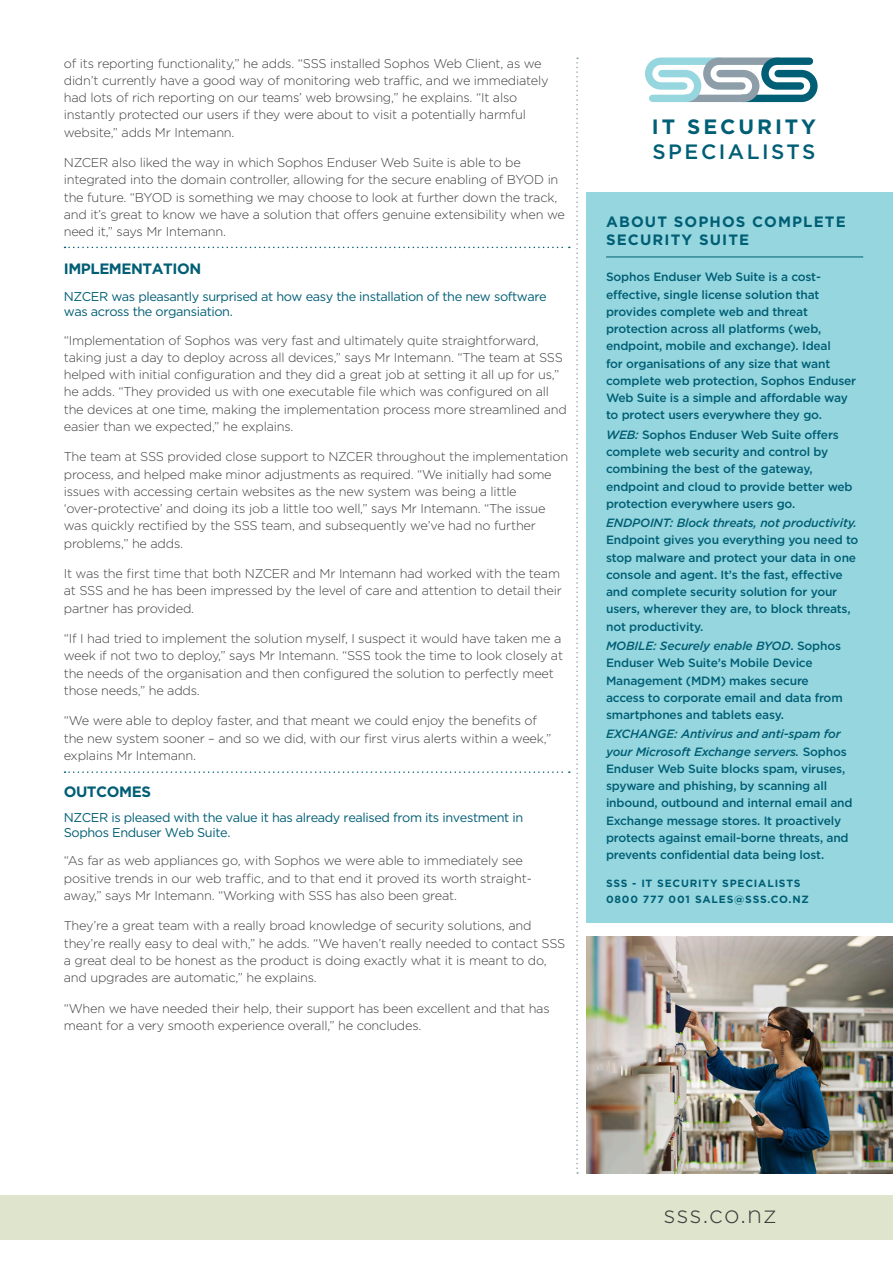
<style>
.page{position:relative;width:893px;height:1263px;background:#fff}
.page>*{position:absolute;margin:0;border:0;box-sizing:border-box;transform-origin:0 0}
.t1{font:300 24.3px "Gotham";letter-spacing:.04em;color:#3e3e3f}
.t2{font:500 20.7px "Gotham";letter-spacing:.12em;color:#005e75}
.t3{font:700 20.7px "Gotham";letter-spacing:.14em;color:#005e75}
.About__Heading{font:700 15px/18px "Gotham";letter-spacing:.075em;color:#005e75}
.t4{font:700 15px "Gotham";letter-spacing:-.03em;color:#005e75}
.Body_Copy{font:300 12.75px/17.2px "Gotham";letter-spacing:-.015em;color:#3e3e3f}
.t5{font:12.75px/15.3px "Gotham";letter-spacing:-.03em;color:#005e75}
.Body_Copy-2{font:500 12px/17.2px "Gotham";letter-spacing:-.015em;color:#005e75}
.Body_Copy-3{font:700 10.5px/16.5px "Gotham";letter-spacing:.075em;color:#005e75}
.s1{font-style:italic}
.s2{font-style:inherit}
</style>
<div class="page">
<div style="left:0;top:1195px;width:893px;height:45px;background:#dfe5cd"></div>
<svg style="left:576px;top:58px;width:2px;height:1116px"></svg>
<svg style="left:65px;top:771px;width:505px;height:2px"></svg>
<svg style="left:65px;top:247px;width:505px;height:1px"></svg>
<div style="left:586px;top:192px;width:307px;height:731px;background:#96d7df"></div>
<hr style="left:606px;top:257px;width:257px;height:1px;background:#005e75">
<svg style="left:645px;top:57px;width:173px;height:46px"></svg>
<img style="left:586px;top:937px;width:307px;height:237px">
<p class="Body_Copy" style="left:64px;top:54px;width:486px">of its reporting functionality,” he adds. “SSS installed Sophos Web Client, as we didn’t currently have a good way of monitoring web traffic, and we immediately had lots of rich reporting on our teams’ web browsing,” he explains. “It also instantly protected our users if they were about to visit a potentially harmful website,” adds Mr Intemann.</p>
<p class="Body_Copy" style="left:64px;top:154px;width:503px">NZCER also liked the way in which Sophos Enduser Web Suite is able to be integrated into the domain controller, allowing for the secure enabling of BYOD in the future. “BYOD is something we may choose to look at further down the track, and it’s great to know we have a solution that offers genuine extensibility when we need it,” says Mr Intemann.</p>
<p class="t4" style="left:64px;top:258px;width:139px">IMPLEMENTATION</p>
<p class="t5" style="left:64px;top:288px;width:485px">NZCER was pleasantly surprised at how easy the installation of the new software was across the organsiation.</p>
<p class="Body_Copy" style="left:64px;top:331px;width:505px">“Implementation of Sophos was very fast and ultimately quite straightforward, taking just a day to deploy across all devices,” says Mr Intemann. “The team at SSS helped with initial configuration and they did a great job at setting it all up for us,” he adds. “They provided us with one executable file which was configured on all the devices at one time, making the implementation process more streamlined and easier than we expected,” he explains.</p>
<p class="Body_Copy" style="left:64px;top:448px;width:506px">The team at SSS provided close support to NZCER throughout the implementation process, and helped make minor adjustments as required. “We initially had some issues with accessing certain websites as the new system was being a little ‘over-protective’ and doing its job a little too well,” says Mr Intemann. “The issue was quickly rectified by the SSS team, and subsequently we’ve had no further problems,” he adds.</p>
<p class="Body_Copy" style="left:64px;top:565px;width:500px">It was the first time that both NZCER and Mr Intemann had worked with the team at SSS and he has been impressed by the level of care and attention to detail their partner has provided.</p>
<p class="Body_Copy" style="left:64px;top:630px;width:501px">“If I had tried to implement the solution myself, I suspect it would have taken me a week if not two to deploy,” says Mr Intemann. “SSS took the time to look closely at the needs of the organisation and then configured the solution to perfectly meet those needs,” he adds.</p>
<p class="Body_Copy" style="left:64px;top:712px;width:489px">“We were able to deploy faster, and that meant we could enjoy the benefits of the new system sooner – and so we did, with our first virus alerts within a week,” explains Mr Intemann.</p>
<p class="t4" style="left:64px;top:782px;width:89px">OUTCOMES</p>
<p class="t5" style="left:64px;top:809px;width:461px">NZCER is pleased with the value it has already realised from its investment in<br>Sophos Enduser Web Suite.</p>
<p class="Body_Copy" style="left:64px;top:852px;width:470px">“As far as web appliances go, with Sophos we were able to immediately see positive trends in our web traffic, and to that end it proved its worth straight&shy;away,” says Mr Intemann. “Working with SSS has also been great.</p>
<p class="Body_Copy" style="left:64px;top:917px;width:503px">They’re a great team with a really broad knowledge of security solutions, and they’re really easy to deal with,” he adds. “We haven’t really needed to contact SSS a great deal to be honest as the product is doing exactly what it is meant to do, and upgrades are automatic,” he explains.</p>
<p class="Body_Copy" style="left:64px;top:999px;width:487px">“When we have needed their help, their support has been excellent and that has meant for a very smooth experience overall,” he concludes.</p>
<p class="t3" style="left:652px;top:113px;width:166px">IT SECURITY</p>
<p class="t2" style="left:652px;top:138px;width:164px">SPECIALISTS</p>
<p class="About__Heading" style="left:606px;top:212px;width:241px">ABOUT SOPHOS COMPLETE<br>SECURITY SUITE</p>
<p class="Body_Copy-2" style="left:606px;top:268px;width:252px">Sophos Enduser Web Suite is a cost&shy;effective, single license solution that provides complete web and threat protection across all platforms (web, endpoint, mobile and exchange). Ideal<br>for organisations of any size that want complete web protection, Sophos Enduser Web Suite is a simple and affordable way to protect users everywhere they go.</p>
<p class="Body_Copy-2" style="left:606px;top:426px;width:248px"><span class="s1">WEB:</span> Sophos Enduser Web Suite offers complete web security and control by combining the best of the gateway, endpoint and cloud to provide better web protection everywhere users go.</p>
<p class="Body_Copy-2" style="left:606px;top:514px;width:254px"><span class="s1">ENDPOINT: Block threats, not productivity.<br></span>Endpoint gives you everything you need to stop malware and protect your data in one console and agent. It’s the fast, effective and complete security solution for your users, wherever they are, to block threats, not productivity.</p>
<p class="Body_Copy-2" style="left:606px;top:637px;width:238px"><span class="s1">MOBILE: Securely enable BYOD</span>. Sophos Enduser Web Suite’s Mobile Device Management (MDM) makes secure access to corporate email and data from smartphones and tablets easy.</p>
<p class="Body_Copy-2" style="left:606px;top:725px;width:248px"><span class="s1">EXCHANGE: Antivirus and anti-spam for your Microsoft Exchange servers.</span> Sophos Enduser Web Suite blocks spam, viruses, spyware and phishing, by scanning all inbound, outbound and internal email and Exchange message stores. It proactively protects against email-borne threats, and prevents confidential data being lost.</p>
<p class="Body_Copy-3" style="left:606px;top:875px;width:204px">SSS - IT SECURITY SPECIALISTS<br>0800 777 001 <span class="s2">SALES@SSS.CO.NZ</span></p>
<p class="t1" style="left:663px;top:1198px;width:115px">sss.co.nz</p>
</div>
